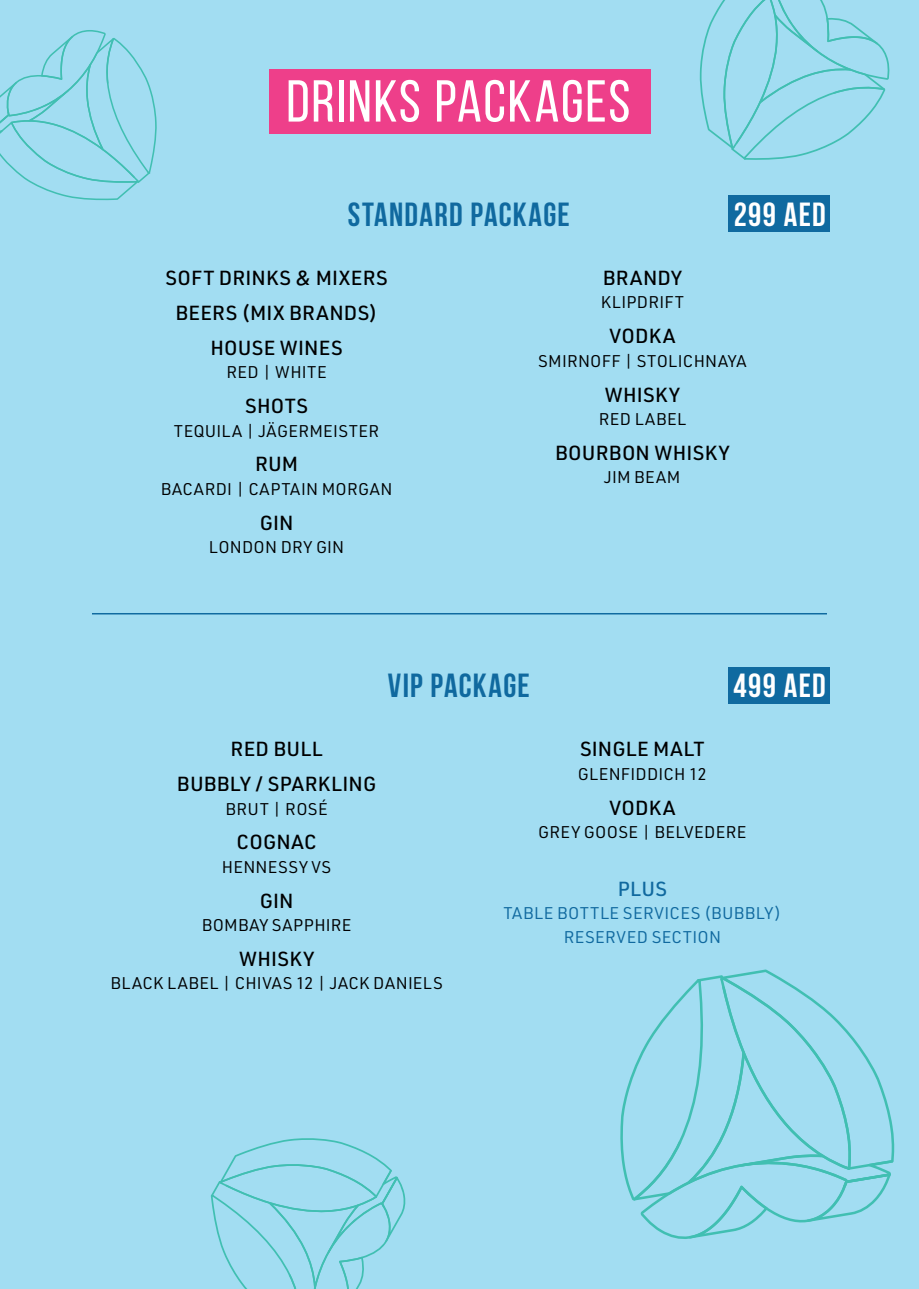
<style>
.page{position:relative;width:919px;height:1289px;background:#fff}
.page>*{position:absolute;margin:0;border:0;box-sizing:border-box;transform-origin:0 0}
.t1{font:58.95px "Bebas Neue";letter-spacing:.03em;color:#fff}
.t2{font:700 33.3px "Bebas Neue";letter-spacing:.04em;color:#10699f}
.t3{font:700 33.3px "Bebas Neue";letter-spacing:.04em;color:#fff}
.t4{font:500 19.95px/35px "URWDIN";letter-spacing:.015em;color:#000001;text-align:center}
.t5{font:500 19.95px "URWDIN";color:#10699f}
.t6{font:16.65px "URWDIN";letter-spacing:.02em;color:#000001}
.t7{font:16.65px/23.2px "URWDIN";letter-spacing:.025em;color:#10699f;text-align:center}
</style>
<div class="page">
<div style="left:0;top:0;width:918px;height:1288px;background:#a2ddf2"></div>
<div style="left:269px;top:69px;width:381px;height:64px;background:#ee3f8a"></div>
<div style="left:728px;top:195px;width:102px;height:37px;background:#106aa0"></div>
<div style="left:728px;top:667px;width:102px;height:37px;background:#106aa0"></div>
<hr style="left:92px;top:613px;width:734px;height:1px;background:#106aa0">
<svg style="left:0;top:30px;width:157px;height:170px"></svg>
<svg style="left:620px;top:969px;width:274px;height:270px"></svg>
<svg style="left:699px;top:0;width:190px;height:160px"></svg>
<svg style="left:211px;top:1138px;width:195px;height:150px"></svg>
<h1 class="t1" style="left:286px;top:69px;width:345px">DRINKS PACKAGES</h1>
<h2 class="t2" style="left:348px;top:196px;width:223px">STANDARD PACKAGE</h2>
<h2 class="t3" style="left:733px;top:196px;width:93px">299 AED</h2>
<p class="t4" style="left:165px;top:260px;width:223px">SOFT DRINKS &amp; MIXERS<br>BEERS (MIX BRANDS)<br>HOUSE WINES</p>
<p class="t6" style="left:226px;top:361px;width:102px">RED | WHITE</p>
<p class="t4" style="left:245px;top:388px;width:64px">SHOTS</p>
<p class="t6" style="left:174px;top:419px;width:207px">TEQUILA | JÄGERMEISTER</p>
<p class="t4" style="left:255px;top:446px;width:45px">RUM</p>
<p class="t6" style="left:161px;top:478px;width:233px">BACARDI | CAPTAIN MORGAN</p>
<p class="t4" style="left:260px;top:504px;width:35px">GIN</p>
<p class="t6" style="left:209px;top:536px;width:137px">LONDON DRY GIN</p>
<p class="t4" style="left:602px;top:260px;width:81px">BRANDY</p>
<p class="t6" style="left:600px;top:291px;width:85px">KLIPDRIFT</p>
<p class="t4" style="left:609px;top:318px;width:67px">VODKA</p>
<p class="t6" style="left:538px;top:350px;width:210px">SMIRNOFF | STOLICHNAYA</p>
<p class="t4" style="left:604px;top:376px;width:77px">WHISKY</p>
<p class="t6" style="left:598px;top:408px;width:89px">RED LABEL</p>
<p class="t4" style="left:555px;top:434px;width:176px">BOURBON WHISKY</p>
<p class="t6" style="left:604px;top:466px;width:78px">JIM BEAM</p>
<h2 class="t2" style="left:388px;top:667px;width:143px">VIP PACKAGE</h2>
<h2 class="t3" style="left:733px;top:667px;width:94px">499 AED</h2>
<p class="t4" style="left:177px;top:731px;width:201px">RED BULL<br>BUBBLY / SPARKLING</p>
<p class="t6" style="left:225px;top:797px;width:104px">BRUT | ROSÉ</p>
<p class="t4" style="left:236px;top:824px;width:82px">COGNAC</p>
<p class="t6" style="left:222px;top:855px;width:111px">HENNESSY VS</p>
<p class="t4" style="left:260px;top:882px;width:35px">GIN</p>
<p class="t6" style="left:202px;top:914px;width:151px">BOMBAY SAPPHIRE</p>
<p class="t4" style="left:239px;top:940px;width:77px">WHISKY</p>
<p class="t6" style="left:111px;top:972px;width:333px">BLACK LABEL | CHIVAS 12 | JACK DANIELS</p>
<p class="t4" style="left:580px;top:731px;width:126px">SINGLE MALT</p>
<p class="t6" style="left:578px;top:762px;width:130px">GLENFIDDICH 12</p>
<p class="t4" style="left:609px;top:789px;width:67px">VODKA</p>
<p class="t6" style="left:538px;top:821px;width:210px">GREY GOOSE | BELVEDERE</p>
<p class="t5" style="left:617px;top:875px;width:51px">PLUS</p>
<p class="t7" style="left:503px;top:901px;width:279px">TABLE BOTTLE SERVICES (BUBBLY)<br>RESERVED SECTION</p>
</div>
